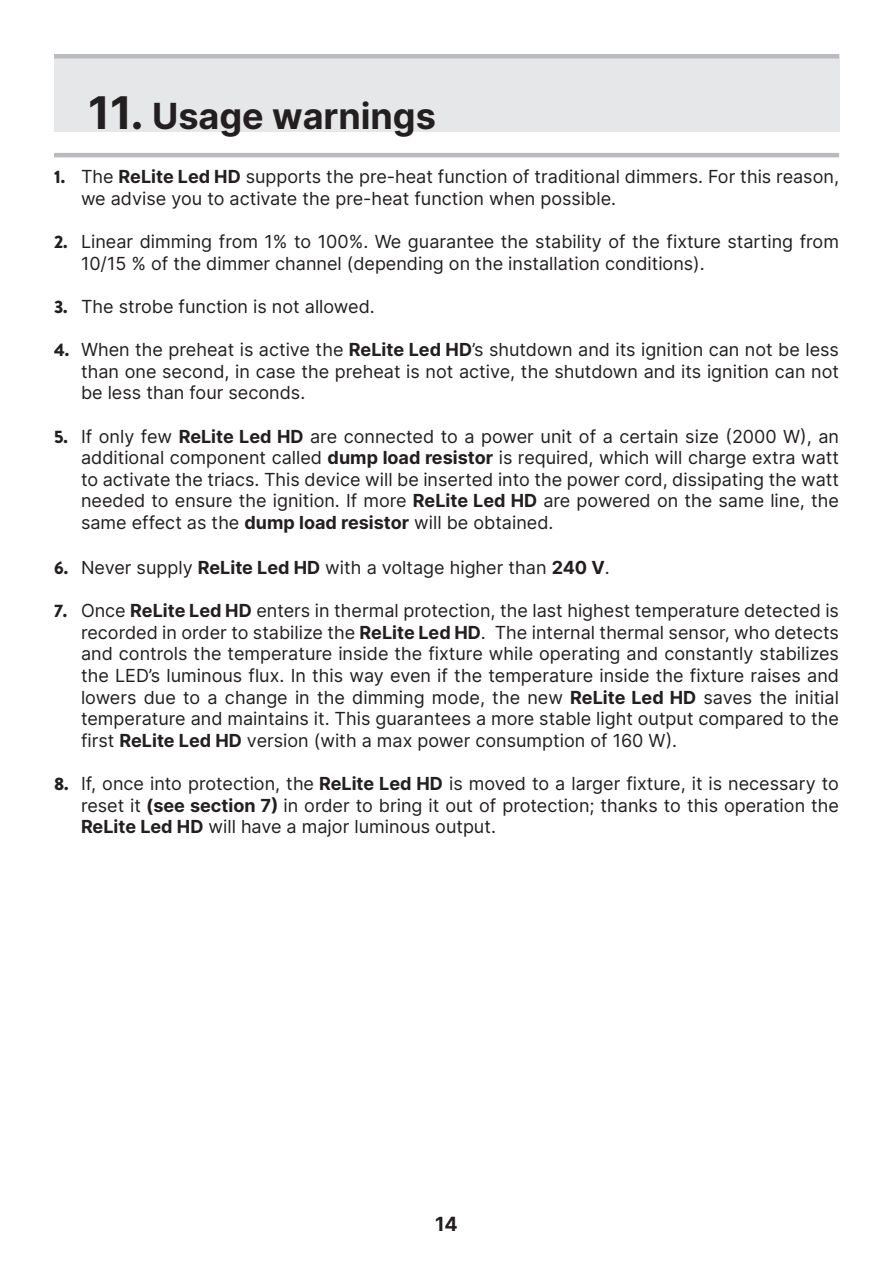
<style>
.page{position:relative;width:893px;height:1263px;background:#fff}
.page>*{position:absolute;margin:0;border:0;box-sizing:border-box;transform-origin:0 0}
.t1{font:700 36px "Inter";color:#231f20}
.t2{font:700 19.5px "Inter";color:#231f20}
.t3{font:18px/21.6px "Inter";color:#231f20;text-align:justify}
.s1{font-size:45px}
.s2{font-family:"Brandon Grotesque";font-weight:900}
.s3{font-weight:700}
</style>
<div class="page">
<div style="left:54px;top:54px;width:785px;height:78px;background:#e6e7e9"></div>
<div style="left:54px;top:54px;width:785px;height:5px;background:#babbbe"></div>
<hr style="left:54px;top:153px;width:785px;height:4px;background:#babbbe">
<h1 class="t1" style="left:88px;top:90px;width:349px"><span class="s1">11.</span> Usage warnings</h1>
<p class="t3" style="left:81px;top:166px;width:759px;text-indent:-27px"><span class="s2">1.</span> The <span class="s3">ReLite Led HD</span> supports the pre-heat function of traditional dimmers. For this reason, we advise you to activate the pre-heat function when possible.</p>
<p class="t3" style="left:81px;top:230px;width:759px;text-indent:-27px"><span class="s2">2.</span> Linear dimming from 1% to 100%. We guarantee the stability of the fixture starting from<br>10/15 % of the dimmer channel (depending on the installation conditions).</p>
<p class="t3" style="left:54px;top:295px;width:322px"><span class="s2">3.</span> The strobe function is not allowed.</p>
<p class="t3" style="left:81px;top:338px;width:759px;text-indent:-27px"><span class="s2">4.</span> When the preheat is active the <span class="s3">ReLite Led HD</span>’s shutdown and its ignition can not be less than one second, in case the preheat is not active, the shutdown and its ignition can not be less than four seconds.</p>
<p class="t3" style="left:81px;top:425px;width:759px;text-indent:-27px"><span class="s2">5.</span> If only few <span class="s3">ReLite Led HD</span> are connected to a power unit of a certain size (2000 W), an additional component called <span class="s3">dump load resistor</span> is required, which will charge extra watt to activate the triacs. This device will be inserted into the power cord, dissipating the watt needed to ensure the ignition. If more <span class="s3">ReLite Led HD</span> are powered on the same line, the same effect as the <span class="s3">dump load resistor</span> will be obtained.</p>
<p class="t3" style="left:54px;top:556px;width:557px"><span class="s2">6.</span> Never supply <span class="s3">ReLite Led HD</span> with a voltage higher than <span class="s3">240 V</span>.</p>
<p class="t3" style="left:81px;top:599px;width:759px;text-indent:-27px"><span class="s2">7.</span> Once <span class="s3">ReLite Led HD</span> enters in thermal protection, the last highest temperature detected is recorded in order to stabilize the <span class="s3">ReLite Led HD</span>. The internal thermal sensor, who detects and controls the temperature inside the fixture while operating and constantly stabilizes the LED’s luminous flux. In this way even if the temperature inside the fixture raises and lowers due to a change in the dimming mode, the new <span class="s3">ReLite Led HD</span> saves the initial temperature and maintains it. This guarantees a more stable light output compared to the first <span class="s3">ReLite Led HD</span> version (with a max power consumption of 160 W).</p>
<p class="t3" style="left:81px;top:772px;width:759px;text-indent:-27px"><span class="s2">8.</span> If, once into protection, the <span class="s3">ReLite Led HD</span> is moved to a larger fixture, it is necessary to reset it <span class="s3">(see section 7)</span> in order to bring it out of protection; thanks to this operation the <span class="s3">ReLite Led HD</span> will have a major luminous output.</p>
<p class="t2" style="left:435px;top:1209px;width:24px">14</p>
</div>
